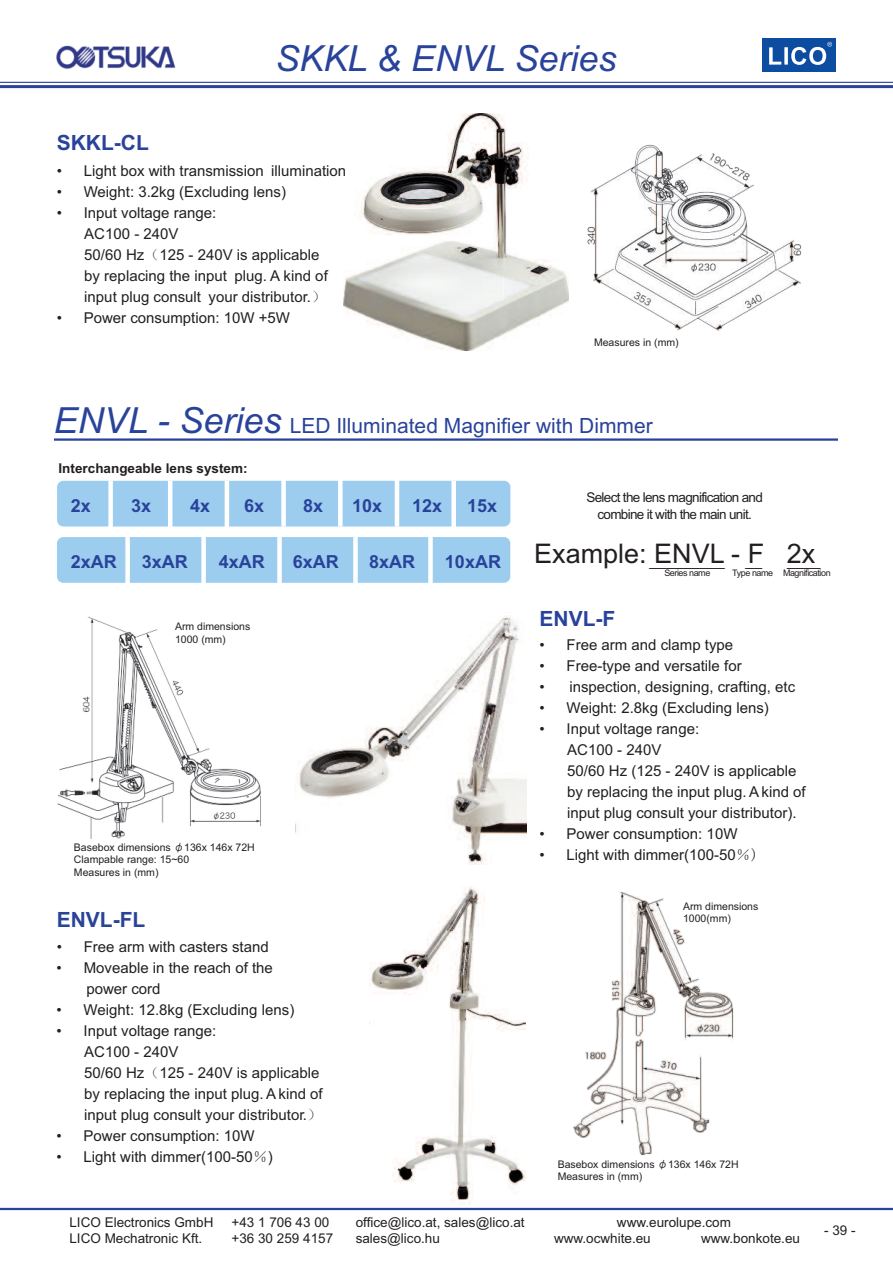
<style>
.page{position:relative;width:893px;height:1263px;background:#fff}
.page>*{position:absolute;margin:0;border:0;box-sizing:border-box;transform-origin:0 0}
.t1{font:italic 36px "Arial";color:#29439b}
.t2{font:27px "Arial";color:#231f20}
.t3{font:21px "Arial";color:#29439b}
.t4{font:700 21px "Arial";color:#29439b}
.t5{font:700 18px "Arial";color:#29439b}
.t6{font:15px/21px "Arial";color:#231f20}
.t7{font:13.5px "Arial";color:#231f20}
.t8{font:13.5px/16.2px "Arial";letter-spacing:-.05em;color:#231f20;text-align:center}
.t9{font:700 13.5px "Arial";color:#231f20}
.t10{font:10.5px/12.6px "Arial";color:#231f20}
.t11{font:9px "Arial";letter-spacing:-.05em;color:#231f20}
.s1{font-family:"Sim Sun"}
.s2{font-style:italic;font-size:36px}
.s3{font-family:"MS Gothic"}
</style>
<div class="page">
<hr style="left:0;top:82px;width:893px;height:1px;background:#29439b">
<hr style="left:0;top:85px;width:893px;height:3px;background:#29439b">
<hr style="left:0;top:1208px;width:893px;height:2px;background:#29439b">
<div style="left:762px;top:38px;width:74px;height:34px;background:#0d4da1"></div>
<svg style="left:769px;top:42px;width:63px;height:23px"></svg>
<img style="left:295px;top:616px;width:231px;height:249px">
<img style="left:369px;top:887px;width:157px;height:317px">
<img style="left:587px;top:144px;width:215px;height:187px">
<img style="left:343px;top:113px;width:226px;height:237px">
<hr style="left:54px;top:438px;width:784px;height:3px;background:#29439b">
<img style="left:56px;top:45px;width:120px;height:25px">
<img style="left:57px;top:616px;width:204px;height:223px">
<img style="left:573px;top:891px;width:161px;height:237px">
<div style="left:57px;top:481px;width:453px;height:45px;background:#9dcdee;border-radius:6px"></div>
<div style="left:108px;top:481px;width:5px;height:46px;background:#fff"></div>
<hr style="left:168px;top:481px;width:4px;height:46px;background:#fff">
<hr style="left:225px;top:481px;width:4px;height:46px;background:#fff">
<div style="left:281px;top:480px;width:5px;height:46px;background:#fff"></div>
<hr style="left:395px;top:480px;width:4px;height:46px;background:#fff">
<div style="left:338px;top:480px;width:5px;height:46px;background:#fff"></div>
<div style="left:451px;top:481px;width:5px;height:46px;background:#fff"></div>
<div style="left:57px;top:537px;width:453px;height:46px;background:#9dcdee;border-radius:6px"></div>
<div style="left:125px;top:537px;width:5px;height:47px;background:#fff"></div>
<div style="left:201px;top:536px;width:5px;height:47px;background:#fff"></div>
<div style="left:277px;top:537px;width:5px;height:47px;background:#fff"></div>
<div style="left:353px;top:537px;width:5px;height:47px;background:#fff"></div>
<div style="left:428px;top:537px;width:5px;height:47px;background:#fff"></div>
<h3 class="t4" style="left:57px;top:130px;width:94px">SKKL-CL</h3>
<h1 class="t1" style="left:276px;top:38px;width:342px">SKKL &amp; ENVL Series</h1>
<p class="t6" style="left:57px;top:160px;width:291px">• Light box with transmission illumination</p>
<p class="t6" style="left:57px;top:181px;width:231px">• Weight: 3.2kg (Excluding lens)</p>
<p class="t6" style="left:84px;top:202px;width:245px;text-indent:-28px">• Input voltage range:<br>AC100 - 240V<br>50/60 Hz<span class="s1">（</span>125 - 240V is applicable by replacing the input plug. A kind of input plug consult your distributor.<span class="s1">）</span></p>
<p class="t6" style="left:57px;top:307px;width:235px">• Power consumption: 10W +5W</p>
<p class="t10" style="left:594px;top:336px;width:86px">Measures in (mm)</p>
<h3 class="t3" style="left:54px;top:414px;width:600px"><span class="s2">ENVL - Series</span> LED Illuminated Magnifier with Dimmer</h3>
<p class="t9" style="left:59px;top:461px;width:191px">Interchangeable lens system:</p>
<p class="t5" style="left:71px;top:495px;width:22px">2x</p>
<p class="t5" style="left:131px;top:495px;width:22px">3x</p>
<p class="t5" style="left:190px;top:495px;width:22px">4x</p>
<p class="t5" style="left:244px;top:495px;width:22px">6x</p>
<p class="t5" style="left:303px;top:495px;width:22px">8x</p>
<p class="t5" style="left:352px;top:495px;width:32px">10x</p>
<p class="t5" style="left:412px;top:495px;width:32px">12x</p>
<p class="t5" style="left:467px;top:495px;width:32px">15x</p>
<p class="t5" style="left:71px;top:551px;width:48px">2xAR</p>
<p class="t5" style="left:142px;top:551px;width:48px">3xAR</p>
<p class="t5" style="left:219px;top:551px;width:48px">4xAR</p>
<p class="t5" style="left:293px;top:551px;width:48px">6xAR</p>
<p class="t5" style="left:369px;top:551px;width:48px">8xAR</p>
<p class="t5" style="left:445px;top:551px;width:58px">10xAR</p>
<p class="t10" style="left:175px;top:620px;width:77px">Arm dimensions<br>1000 (mm)</p>
<p class="t10" style="left:74px;top:841px;width:182px">Basebox dimensions <span class="s3">φ</span>136x 146x 72H<br>Clampable range: 15~60<br>Measures in (mm)</p>
<h3 class="t4" style="left:57px;top:908px;width:90px">ENVL-FL</h3>
<p class="t6" style="left:57px;top:936px;width:214px">• Free arm with casters stand</p>
<p class="t6" style="left:86px;top:957px;width:188px;text-indent:-30px">• Moveable in the reach of the power cord</p>
<p class="t6" style="left:57px;top:999px;width:239px">• Weight: 12.8kg (Excluding lens)</p>
<p class="t6" style="left:84px;top:1020px;width:240px;text-indent:-28px">• Input voltage range:<br>AC100 - 240V<br>50/60 Hz<span class="s1">（</span>125 - 240V is applicable by replacing the input plug. A kind of input plug consult your distributor.<span class="s1">）</span></p>
<p class="t6" style="left:57px;top:1125px;width:199px">• Power consumption: 10W</p>
<p class="t6" style="left:57px;top:1146px;width:218px">• Light with dimmer(100-50<span class="s1">％</span>)</p>
<p class="t8" style="left:586px;top:490px;width:178px">Select the lens magnification and combine it with the main unit.</p>
<h2 class="t2" style="left:534px;top:537px;width:288px">Example: <sub>_</sub>E<sub>__</sub>N<sub>___</sub>V<sub>__</sub>L<sub>_</sub> - <sub>_</sub>F<sub>_</sub> 2<sub>__</sub>x<sub>__</sub></h2>
<p class="t11" style="left:664px;top:568px;width:48px">Series name</p>
<p class="t11" style="left:732px;top:568px;width:100px">Type name Magnification</p>
<h3 class="t4" style="left:540px;top:606px;width:77px">ENVL-F</h3>
<p class="t6" style="left:540px;top:635px;width:195px">• Free arm and clamp type</p>
<p class="t6" style="left:540px;top:656px;width:204px">• Free-type and versatile for</p>
<p class="t6" style="left:540px;top:677px;width:257px">• inspection, designing, crafting, etc</p>
<p class="t6" style="left:540px;top:698px;width:231px">• Weight: 2.8kg (Excluding lens)</p>
<p class="t6" style="left:567px;top:719px;width:240px;text-indent:-28px">• Input voltage range:<br>AC100 - 240V<br>50/60 Hz (125 - 240V is applicable by replacing the input plug. A kind of input plug consult your distributor).</p>
<p class="t6" style="left:540px;top:824px;width:199px">• Power consumption: 10W</p>
<p class="t6" style="left:540px;top:845px;width:220px">• Light with dimmer(100-50<span class="s1">％)</span></p>
<p class="t10" style="left:683px;top:900px;width:77px">Arm dimensions<br>1000(mm)</p>
<p class="t10" style="left:558px;top:1158px;width:182px;line-height:12px">Basebox dimensions <span class="s3">φ</span>136x 146x 72H<br>Measures in (mm)</p>
<p class="t7" style="left:69px;top:1214px;width:146px">LICO Electronics GmbH</p>
<p class="t7" style="left:231px;top:1214px;width:99px">+43 1 706 43 00</p>
<p class="t7" style="left:356px;top:1214px;width:170px">office@lico.at, sales@lico.at</p>
<p class="t7" style="left:617px;top:1214px;width:116px">www.eurolupe.com</p>
<p class="t7" style="left:69px;top:1230px;width:134px">LICO Mechatronic Kft.</p>
<p class="t7" style="left:231px;top:1230px;width:103px">+36 30 259 4157</p>
<p class="t7" style="left:356px;top:1230px;width:86px">sales@lico.hu</p>
<p class="t7" style="left:554px;top:1230px;width:98px">www.ocwhite.eu</p>
<p class="t7" style="left:701px;top:1230px;width:101px">www.bonkote.eu</p>
<p class="t7" style="left:824px;top:1222px;width:33px">-39-</p>
</div>
